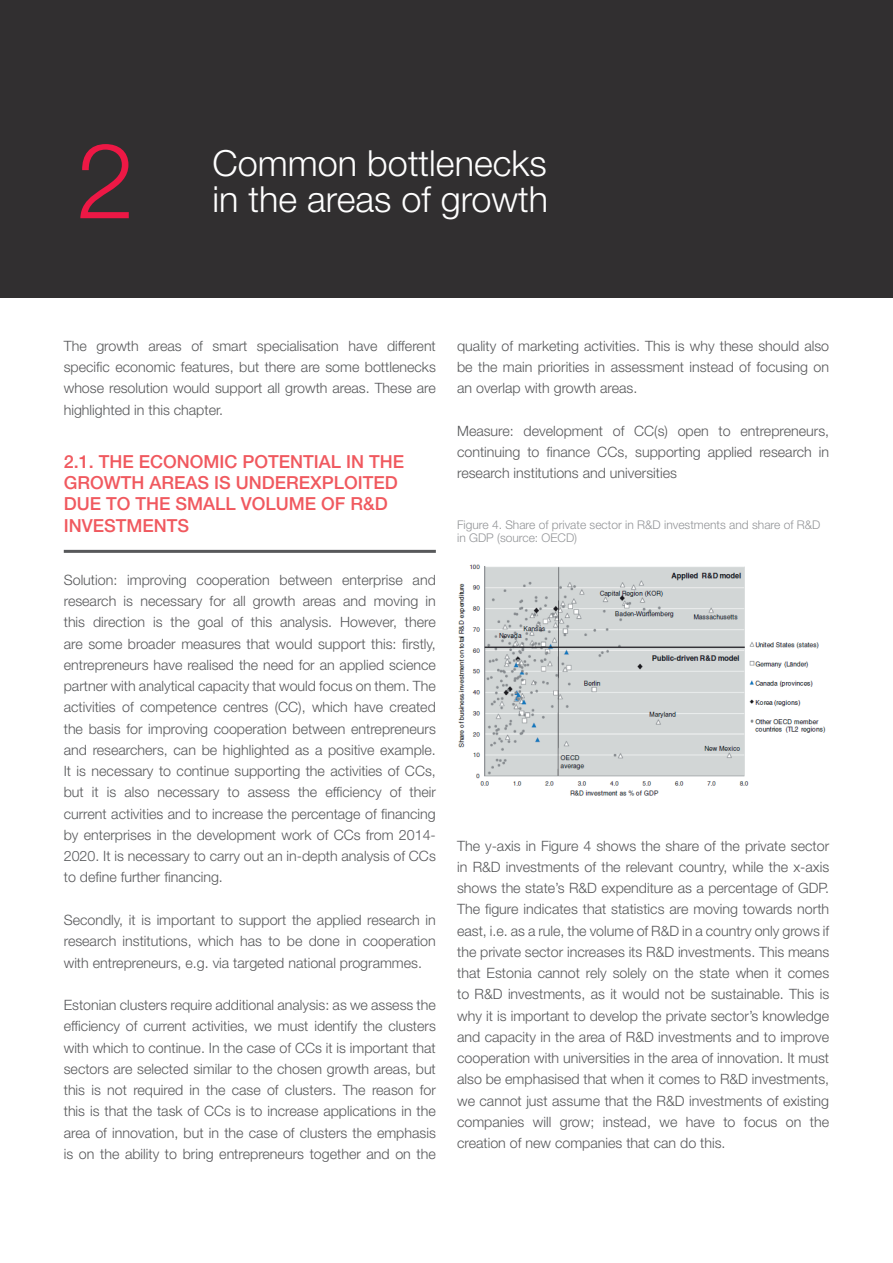
<style>
.page{position:relative;width:893px;height:1263px;background:#fff}
.page>*{position:absolute;margin:0;border:0;box-sizing:border-box;transform-origin:0 0}
.t1{font:300 105px "Helvetica Neue LT Std";color:#ed1845}
.t2{font:300 36px "Helvetica Neue LT Std";color:#fff}
.t3{font:500 18px/21.3px "Helvetica Neue LT Std";color:#f0595f}
.t4{font:300 14.25px/21.3px "Helvetica Neue LT Std";color:#57585a;text-align:justify}
.t5{font:300 12px/13.5px "Helvetica Neue LT Std";color:#939598}
</style>
<div class="page">
<div style="left:0;top:0;width:893px;height:298px;background:#312f30"></div>
<hr style="left:64px;top:550px;width:372px;height:3px;background:#57585a">
<img style="left:458px;top:564px;width:367px;height:232px">
<h1 class="t1" style="left:77px;top:143px;width:60px">2</h1>
<h2 class="t2" style="left:213px;top:150px;width:336px">Common bottlenecks</h2>
<h2 class="t2" style="left:213px;top:186px;width:337px">in the areas of growth</h2>
<p class="t4" style="left:64px;top:337px;width:374px">The growth areas of smart specialisation have different specific economic features, but there are some bottlenecks whose resolution would support all growth areas. These are highlighted in this chapter.</p>
<p class="t3" style="left:64px;top:452px;width:342px">2.1. THE ECONOMIC POTENTIAL IN THE<br>GROWTH AREAS IS UNDEREXPLOITED<br>DUE TO THE SMALL VOLUME OF R&amp;D<br>INVESTMENTS</p>
<p class="t4" style="left:64px;top:570px;width:374px">Solution: improving cooperation between enterprise and research is necessary for all growth areas and moving in this direction is the goal of this analysis. However, there are some broader measures that would support this: firstly, entrepreneurs have realised the need for an applied science partner with analytical capacity that would focus on them. The activities of competence centres (CC), which have created the basis for improving cooperation between entrepreneurs and researchers, can be highlighted as a positive example.<br>It is necessary to continue supporting the activities of CCs, but it is also necessary to assess the efficiency of their current activities and to increase the percentage of financing by enterprises in the development work of CCs from 2014- 2020. It is necessary to carry out an in-depth analysis of CCs to define further financing.</p>
<p class="t4" style="left:64px;top:911px;width:374px">Secondly, it is important to support the applied research in research institutions, which has to be done in cooperation with entrepreneurs, e.g. via targeted national programmes.</p>
<p class="t4" style="left:64px;top:996px;width:374px">Estonian clusters require additional analysis: as we assess the efficiency of current activities, we must identify the clusters with which to continue. In the case of CCs it is important that sectors are selected similar to the chosen growth areas, but this is not required in the case of clusters. The reason for this is that the task of CCs is to increase applications in the area of innovation, but in the case of clusters the emphasis is on the ability to bring entrepreneurs together and on the</p>
<p class="t4" style="left:457px;top:337px;width:374px">quality of marketing activities. This is why these should also be the main priorities in assessment instead of focusing on an overlap with growth areas.</p>
<p class="t4" style="left:457px;top:422px;width:374px">Measure: development of CC(s) open to entrepreneurs, continuing to finance CCs, supporting applied research in research institutions and universities</p>
<p class="t5" style="left:457px;top:519px;width:365px">Figure 4. Share of private sector in R&amp;D investments and share of R&amp;D in GDP (source: OECD)</p>
<p class="t4" style="left:457px;top:836px;width:374px">The y-axis in Figure 4 shows the share of the private sector in R&amp;D investments of the relevant country, while the x-axis shows the state’s R&amp;D expenditure as a percentage of GDP.<br>The figure indicates that statistics are moving towards north east, i.e. as a rule, the volume of R&amp;D in a country only grows if the private sector increases its R&amp;D investments. This means that Estonia cannot rely solely on the state when it comes to R&amp;D investments, as it would not be sustainable. This is why it is important to develop the private sector’s knowledge and capacity in the area of R&amp;D investments and to improve cooperation with universities in the area of innovation. It must also be emphasised that when it comes to R&amp;D investments, we cannot just assume that the R&amp;D investments of existing companies will grow; instead, we have to focus on the creation of new companies that can do this.</p>
</div>
